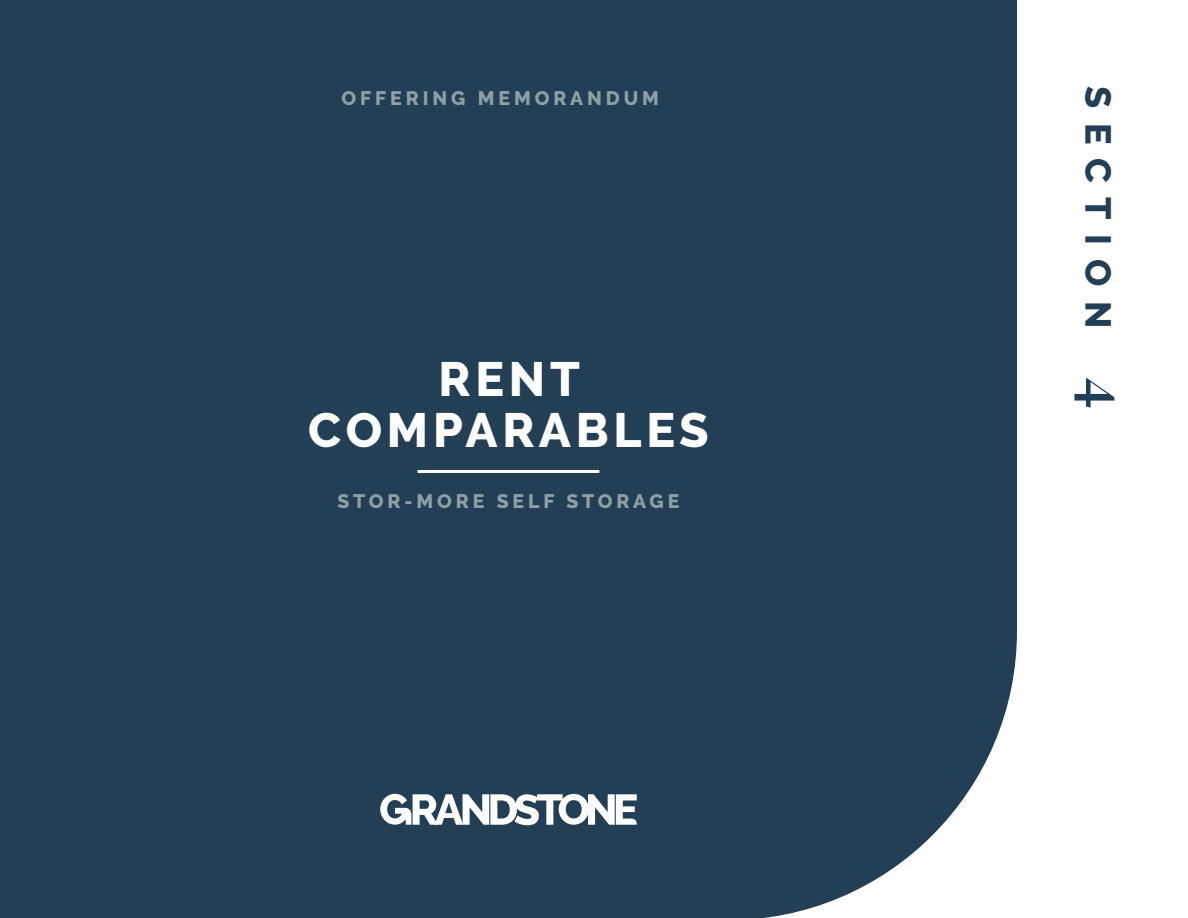
<style>
.page{position:relative;width:1188px;height:918px;background:#fff}
.page>*{position:absolute;margin:0;border:0;box-sizing:border-box;transform-origin:0 0}
.t1{font:800 48px "Raleway";letter-spacing:.1em;color:#fff}
.t2{font:800 36px "Raleway";letter-spacing:.4em;color:#233f55}
.t3{font:800 19.5px "Raleway";letter-spacing:.2em;color:#8fa0a5}
.s1{font-family:"Freight Disp Pro";font-weight:700;font-size:60px}
</style>
<div class="page">
<div style="left:0;top:0;width:1017px;height:918px;background:#233f55"></div>
<svg style="left:380px;top:794px;width:257px;height:31px"></svg>
<hr style="left:418px;top:470px;width:181px;height:3px;background:#fff">
<p class="t3" style="left:342px;top:87px;width:319px">OFFERING MEMORANDUM</p>
<p class="t1" style="left:438px;top:352px;width:143px">RENT</p>
<p class="t1" style="left:308px;top:403px;width:402px">COMPARABLES</p>
<p class="t3" style="left:338px;top:490px;width:343px">STOR-MORE SELF STORAGE</p>
<p class="t2" style="left:1119px;top:86px;width:323px;rotate:90deg">SECTION <span class="s1">4</span></p>
</div>
